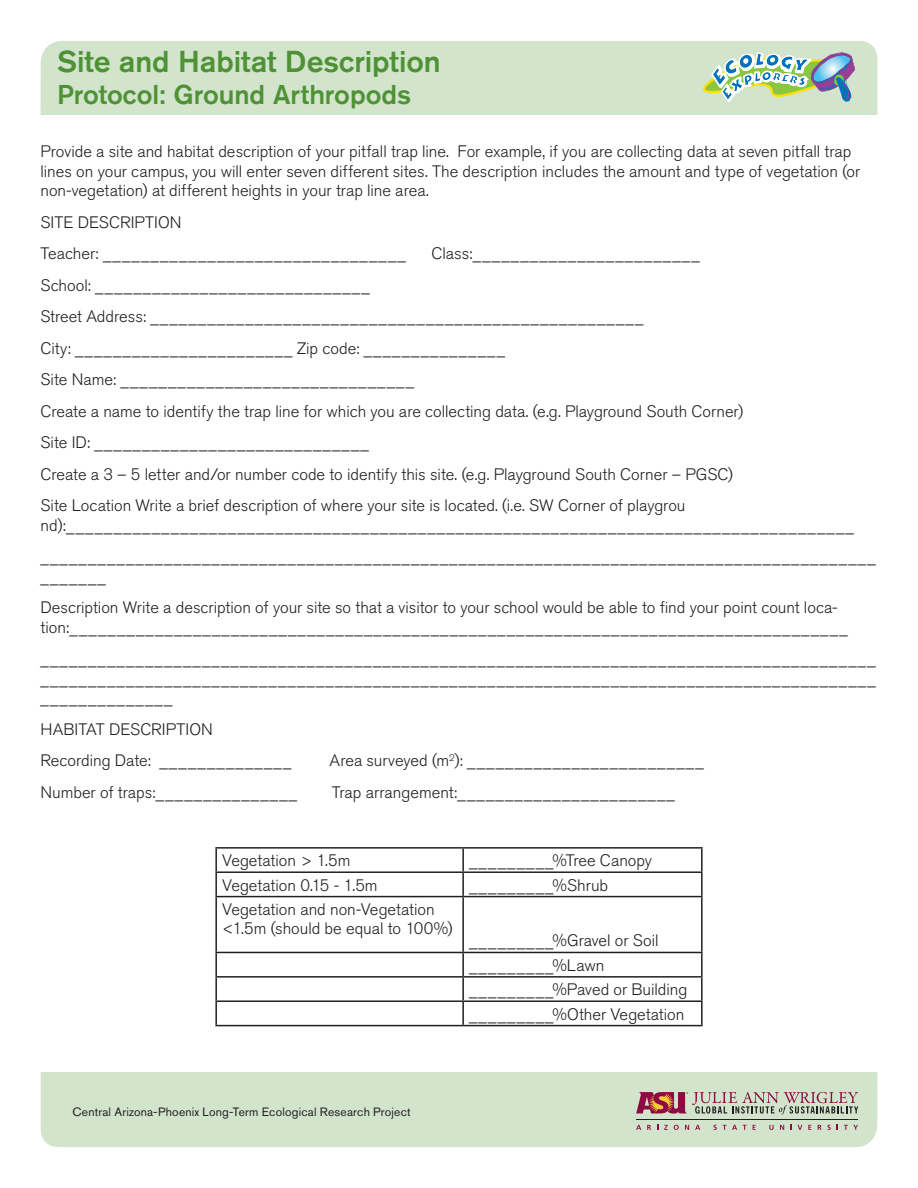
<style>
.page{position:relative;width:918px;height:1188px;background:#fff}
.page>*{position:absolute;margin:0;border:0;box-sizing:border-box;transform-origin:0 0}
.main_header__green{font:500 30px "Akzidenz Grotesk Pro";letter-spacing:-.005em;color:#4f9236}
.main_header__green-2{font:500 27px "Akzidenz Grotesk Pro";letter-spacing:-.005em;color:#4f9236}
.copy{font:300 16.5px/19.5px "Akzidenz Grotesk Pro";color:#231f20}
.t1{font:12px "Akzidenz Grotesk Pro";letter-spacing:.015em;color:#231f20}
</style>
<div class="page">
<div style="left:40px;top:41px;width:838px;height:74px;background:#d3e4cd"></div>
<svg style="left:702px;top:49px;width:153px;height:57px;background:#b5cdbc"></svg>
<div style="left:41px;top:1072px;width:837px;height:75px;background:#d3e4cd"></div>
<svg style="left:636px;top:1125px;width:5px;height:5px"></svg>
<svg style="left:647px;top:1125px;width:4px;height:5px"></svg>
<svg style="left:664px;top:1125px;width:4px;height:5px"></svg>
<svg style="left:674px;top:1125px;width:5px;height:5px"></svg>
<svg style="left:685px;top:1125px;width:4px;height:5px"></svg>
<svg style="left:695px;top:1125px;width:5px;height:5px"></svg>
<svg style="left:714px;top:1125px;width:3px;height:5px"></svg>
<svg style="left:723px;top:1125px;width:14px;height:5px"></svg>
<svg style="left:743px;top:1125px;width:4px;height:5px"></svg>
<svg style="left:753px;top:1125px;width:3px;height:5px"></svg>
<svg style="left:769px;top:1125px;width:5px;height:5px"></svg>
<svg style="left:780px;top:1125px;width:4px;height:5px"></svg>
<svg style="left:798px;top:1125px;width:4px;height:5px"></svg>
<svg style="left:808px;top:1125px;width:3px;height:5px"></svg>
<svg style="left:818px;top:1125px;width:3px;height:5px"></svg>
<svg style="left:827px;top:1125px;width:4px;height:5px"></svg>
<svg style="left:844px;top:1125px;width:14px;height:5px"></svg>
<hr style="left:636px;top:1119px;width:222px;height:1px;background:#231f20">
<svg style="left:636px;top:1092px;width:222px;height:22px;background:#b29c96"></svg>
<hr style="left:215px;top:847px;width:248px;height:2px;background:#231f20">
<hr style="left:215px;top:849px;width:2px;height:22px;background:#231f20">
<hr style="left:463px;top:847px;width:240px;height:2px;background:#231f20">
<hr style="left:462px;top:849px;width:2px;height:22px;background:#231f20">
<hr style="left:701px;top:849px;width:2px;height:22px;background:#231f20">
<hr style="left:215px;top:871px;width:248px;height:2px;background:#231f20">
<hr style="left:215px;top:873px;width:2px;height:23px;background:#231f20">
<hr style="left:463px;top:871px;width:240px;height:2px;background:#231f20">
<hr style="left:462px;top:873px;width:2px;height:23px;background:#231f20">
<hr style="left:701px;top:873px;width:2px;height:23px;background:#231f20">
<hr style="left:215px;top:896px;width:248px;height:1px;background:#231f20">
<hr style="left:215px;top:897px;width:2px;height:55px;background:#231f20">
<hr style="left:463px;top:896px;width:240px;height:1px;background:#231f20">
<hr style="left:462px;top:897px;width:2px;height:55px;background:#231f20">
<hr style="left:701px;top:897px;width:2px;height:55px;background:#231f20">
<hr style="left:215px;top:952px;width:248px;height:1px;background:#231f20">
<hr style="left:215px;top:953px;width:2px;height:23px;background:#231f20">
<hr style="left:463px;top:952px;width:240px;height:1px;background:#231f20">
<hr style="left:462px;top:953px;width:2px;height:23px;background:#231f20">
<hr style="left:701px;top:953px;width:2px;height:23px;background:#231f20">
<hr style="left:215px;top:976px;width:248px;height:2px;background:#231f20">
<hr style="left:215px;top:978px;width:2px;height:22px;background:#231f20">
<hr style="left:463px;top:976px;width:240px;height:2px;background:#231f20">
<hr style="left:462px;top:978px;width:2px;height:22px;background:#231f20">
<hr style="left:701px;top:978px;width:2px;height:22px;background:#231f20">
<hr style="left:215px;top:1000px;width:248px;height:2px;background:#231f20">
<hr style="left:215px;top:1002px;width:2px;height:23px;background:#231f20">
<hr style="left:463px;top:1000px;width:240px;height:2px;background:#231f20">
<hr style="left:462px;top:1002px;width:2px;height:23px;background:#231f20">
<hr style="left:701px;top:1002px;width:2px;height:23px;background:#231f20">
<hr style="left:215px;top:1025px;width:248px;height:1px;background:#231f20">
<hr style="left:463px;top:1025px;width:240px;height:1px;background:#231f20">
<p class="main_header__green" style="left:57px;top:42px;width:385px">Site and Habitat Description</p>
<p class="main_header__green-2" style="left:57px;top:77px;width:356px">Protocol: Ground Arthropods</p>
<p class="copy" style="left:40px;top:142px;width:821px">Provide a site and habitat description of your pitfall trap line. For example, if you are collecting data at seven pitfall trap lines on your campus, you will enter seven different sites. The description includes the amount and type of vegetation (or non-vegetation) at different heights in your trap line area.</p>
<p class="copy" style="left:40px;top:212px;width:143px">SITE DESCRIPTION</p>
<p class="copy" style="left:40px;top:244px;width:367px">Teacher: ________________________________</p>
<p class="copy" style="left:431px;top:244px;width:270px">Class:________________________</p>
<p class="copy" style="left:40px;top:275px;width:331px">School: _____________________________</p>
<p class="copy" style="left:40px;top:307px;width:604px">Street Address: ____________________________________________________</p>
<p class="copy" style="left:40px;top:338px;width:466px">City: _______________________ Zip code: _______________</p>
<p class="copy" style="left:40px;top:370px;width:375px">Site Name: _______________________________</p>
<p class="copy" style="left:40px;top:401px;width:704px">Create a name to identify the trap line for which you are collecting data. (e.g. Playground South Corner)</p>
<p class="copy" style="left:40px;top:433px;width:330px">Site ID: _____________________________</p>
<p class="copy" style="left:40px;top:464px;width:694px">Create a 3 – 5 letter and/or number code to identify this site. (e.g. Playground South Corner – PGSC)</p>
<p class="copy" style="left:40px;top:496px;width:815px">Site Location Write a brief description of where your site is located. (i.e. SW Corner of playgrou nd):___________________________________________________________________________________</p>
<p class="copy" style="left:40px;top:547px;width:837px">________________________________________________________________________________________ _______</p>
<p class="copy" style="left:40px;top:598px;width:809px">Description Write a description of your site so that a visitor to your school would be able to find your point count loca&shy;tion:__________________________________________________________________________________</p>
<p class="copy" style="left:40px;top:649px;width:837px;text-align:justify">________________________________________________________________________________________ ________________________________________________________________________________________ ______________</p>
<p class="copy" style="left:40px;top:719px;width:174px">HABITAT DESCRIPTION</p>
<p class="copy" style="left:40px;top:751px;width:252px">Recording Date: ______________</p>
<p class="copy" style="left:330px;top:751px;width:375px">Area surveyed (m<sup>2</sup>): _________________________</p>
<p class="copy" style="left:40px;top:782px;width:258px">Number of traps:_______________</p>
<p class="copy" style="left:332px;top:782px;width:345px">Trap arrangement:_______________________</p>
<p class="copy" style="left:222px;top:851px;width:130px">Vegetation &gt; 1.5m</p>
<p class="copy" style="left:469px;top:851px;width:185px">_________%Tree Canopy</p>
<p class="copy" style="left:222px;top:875px;width:157px">Vegetation 0.15 - 1.5m</p>
<p class="copy" style="left:469px;top:875px;width:140px">_________%Shrub</p>
<p class="copy" style="left:222px;top:899px;width:232px">Vegetation and non-Vegetation &lt;1.5m (should be equal to 100%)</p>
<p class="copy" style="left:469px;top:931px;width:191px">_________%Gravel or Soil</p>
<p class="copy" style="left:469px;top:955px;width:137px">_________%Lawn</p>
<p class="copy" style="left:469px;top:980px;width:220px">_________%Paved or Building</p>
<p class="copy" style="left:469px;top:1004px;width:217px">_________%Other Vegetation</p>
<p class="t1" style="left:72px;top:1104px;width:340px">Central Arizona-Phoenix Long-Term Ecological Research Project</p>
</div>
